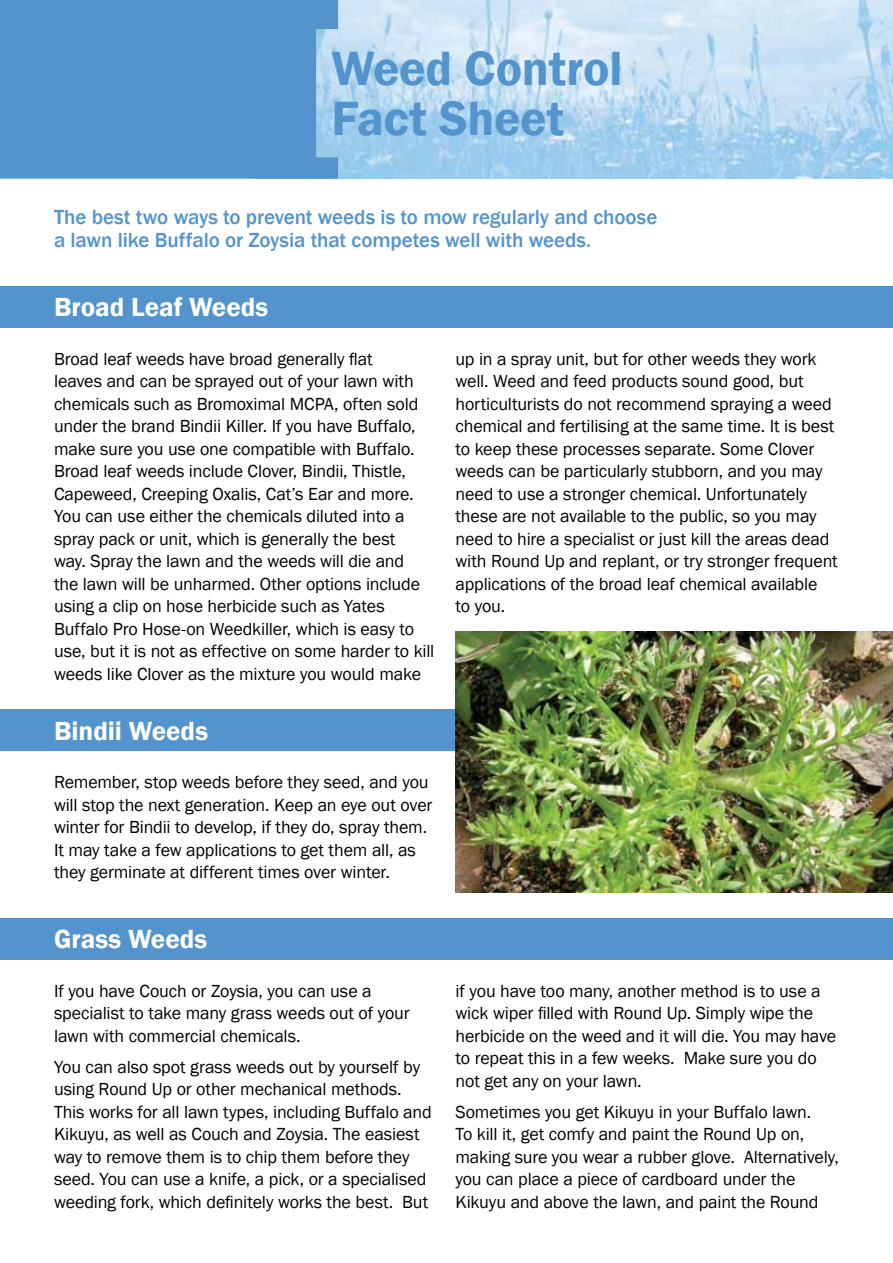
<style>
.page{position:relative;width:893px;height:1263px;background:#fff}
.page>*{position:absolute;margin:0;border:0;box-sizing:border-box;transform-origin:0 0}
.t1{font:600 49.5px/49.5px "Franklin Gothic";letter-spacing:-.005em;color:#5394cd}
.t2{font:600 27px "Franklin Gothic";color:#fff}
.t3{font:500 21px/22.5px "Franklin Gothic";letter-spacing:-.005em;color:#5394cd}
.t4{font:18px/22.5px "Franklin Gothic";letter-spacing:-.01em;color:#000}
</style>
<div class="page">
<div style="left:0;top:710px;width:893px;height:41px;background:#5394cd"></div>
<img style="left:338px;top:0;width:555px;height:179px">
<div style="left:0;top:0;width:338px;height:179px;background:#5394cd"></div>
<div style="left:0;top:286px;width:893px;height:41px;background:#5394cd"></div>
<img style="left:455px;top:631px;width:438px;height:262px">
<div style="left:0;top:918px;width:893px;height:41px;background:#5394cd"></div>
<h1 class="t1" style="left:331px;top:45px;width:293px">Weed Control<br>Fact Sheet</h1>
<p class="t3" style="left:54px;top:206px;width:605px">The best two ways to prevent weeds is to mow regularly and choose a lawn like Buffalo or Zoysia that competes well with weeds.</p>
<h2 class="t2" style="left:54px;top:290px;width:216px">Broad Leaf Weeds</h2>
<p class="t4" style="left:54px;top:348px;width:382px">Broad leaf weeds have broad generally flat<br>leaves and can be sprayed out of your lawn with chemicals such as Bromoximal MCPA, often sold under the brand Bindii Killer. If you have Buffalo, make sure you use one compatible with Buffalo.<br>Broad leaf weeds include Clover, Bindii, Thistle, Capeweed, Creeping Oxalis, Cat’s Ear and more.<br>You can use either the chemicals diluted into a spray pack or unit, which is generally the best<br>way. Spray the lawn and the weeds will die and<br>the lawn will be unharmed. Other options include using a clip on hose herbicide such as Yates Buffalo Pro Hose-on Weedkiller, which is easy to use, but it is not as effective on some harder to kill weeds like Clover as the mixture you would make</p>
<p class="t4" style="left:455px;top:348px;width:384px">up in a spray unit, but for other weeds they work well. Weed and feed products sound good, but horticulturists do not recommend spraying a weed chemical and fertilising at the same time. It is best to keep these processes separate. Some Clover weeds can be particularly stubborn, and you may need to use a stronger chemical. Unfortunately these are not available to the public, so you may need to hire a specialist or just kill the areas dead with Round Up and replant, or try stronger frequent applications of the broad leaf chemical available<br>to you.</p>
<h2 class="t2" style="left:54px;top:714px;width:156px">Bindii Weeds</h2>
<p class="t4" style="left:54px;top:771px;width:380px">Remember, stop weeds before they seed, and you will stop the next generation. Keep an eye out over winter for Bindii to develop, if they do, spray them.<br>It may take a few applications to get them all, as they germinate at different times over winter.</p>
<h2 class="t2" style="left:54px;top:922px;width:155px">Grass Weeds</h2>
<p class="t4" style="left:54px;top:980px;width:357px">If you have Couch or Zoysia, you can use a specialist to take many grass weeds out of your lawn with commercial chemicals.</p>
<p class="t4" style="left:54px;top:1056px;width:379px">You can also spot grass weeds out by yourself by using Round Up or other mechanical methods.<br>This works for all lawn types, including Buffalo and Kikuyu, as well as Couch and Zoysia. The easiest way to remove them is to chip them before they seed. You can use a knife, a pick, or a specialised weeding fork, which definitely works the best. But</p>
<p class="t4" style="left:455px;top:980px;width:382px">if you have too many, another method is to use a wick wiper filled with Round Up. Simply wipe the herbicide on the weed and it will die. You may have to repeat this in a few weeks. Make sure you do not get any on your lawn.</p>
<p class="t4" style="left:455px;top:1101px;width:385px">Sometimes you get Kikuyu in your Buffalo lawn.<br>To kill it, get comfy and paint the Round Up on, making sure you wear a rubber glove. Alternatively, you can place a piece of cardboard under the Kikuyu and above the lawn, and paint the Round</p>
</div>
